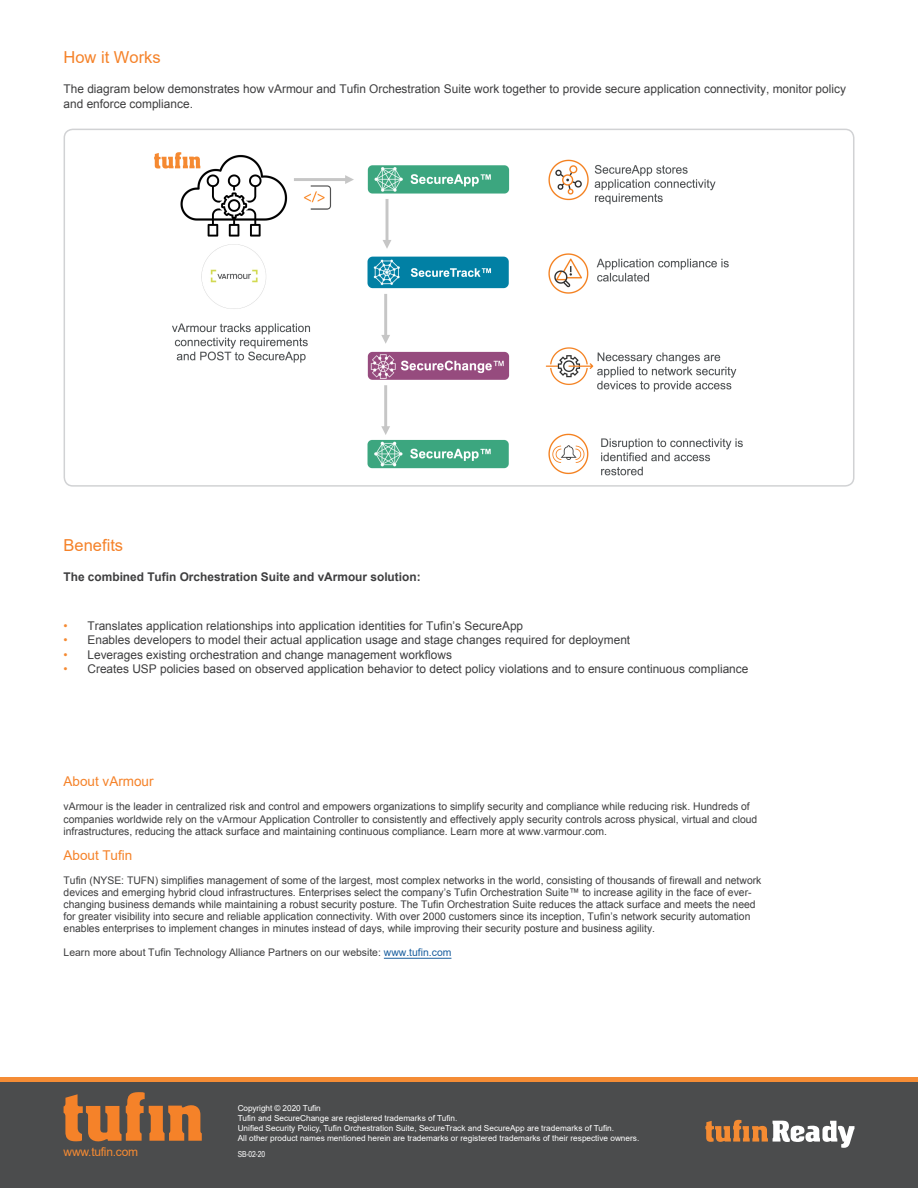
<style>
.page{position:relative;width:918px;height:1188px;background:#fff}
.page>*{position:absolute;margin:0;border:0;box-sizing:border-box;transform-origin:0 0}
.t1{font:16.5px "Arial";color:#f58229}
.t2{font:13.5px "Arial";color:#f58229}
.t3{font:12px/15px "Arial";color:#3e3e3f}
.t4{font:700 12px "Arial";color:#3e3e3f}
.t5{font:12px "Arial";letter-spacing:-.02em;color:#f58a32}
.t6{font:10.5px/12px "Arial";color:#3e3e3f}
.t7{font:8.25px/9.9px "Arial";color:#fff}
.t8{font:8.25px "Arial Narrow";color:#fff}
.s1{color:#f58a32}
.s2{color:#175d9e}
</style>
<div class="page">
<div style="left:0;top:1077px;width:918px;height:111px;background:linear-gradient(to right,#f58c35,#f58c35)"></div>
<div style="left:0;top:1083px;width:918px;height:105px;background:#4b4c4d"></div>
<div style="left:64px;top:129px;width:790px;height:358px;border:2px solid #d1d2d4;border-radius:9px"></div>
<svg style="left:64px;top:1092px;width:138px;height:50px"></svg>
<hr style="left:384px;top:958px;width:67px;height:1px;background:#175d9e">
<svg style="left:705px;top:1120px;width:149px;height:28px"></svg>
<img style="left:154px;top:152px;width:589px;height:324px">
<h1 class="t1" style="left:64px;top:46px;width:99px">How it Works</h1>
<p class="t3" style="left:64px;top:81px;width:784px">The diagram below demonstrates how vArmour and Tufin Orchestration Suite work together to provide secure application connectivity, monitor policy and enforce compliance.</p>
<h1 class="t1" style="left:64px;top:534px;width:61px">Benefits</h1>
<p class="t4" style="left:64px;top:568px;width:359px">The combined Tufin Orchestration Suite and vArmour solution:</p>
<p class="t3" style="left:63px;top:618px;width:461px"><span class="s1">•</span> Translates application relationships into application identities for Tufin’s SecureApp</p>
<p class="t3" style="left:63px;top:633px;width:568px"><span class="s1">•</span> Enables developers to model their actual application usage and stage changes required for deployment</p>
<p class="t3" style="left:63px;top:647px;width:390px"><span class="s1">•</span> Leverages existing orchestration and change management workflows</p>
<p class="t3" style="left:63px;top:661px;width:686px"><span class="s1">•</span> Creates USP policies based on observed application behavior to detect policy violations and to ensure continuous compliance</p>
<p class="t2" style="left:64px;top:772px;width:92px">About vArmour</p>
<p class="t6" style="left:64px;top:800px;width:695px;line-height:12.6px">vArmour is the leader in centralized risk and control and empowers organizations to simplify security and compliance while reducing risk. Hundreds of companies worldwide rely on the vArmour Application Controller to consistently and effectively apply security controls across physical, virtual and cloud infrastructures, reducing the attack surface and maintaining continuous compliance. Learn more at www.varmour.com.</p>
<p class="t2" style="left:64px;top:846px;width:70px">About Tufin</p>
<p class="t6" style="left:64px;top:875px;width:699px">Tufin (NYSE: TUFN) simplifies management of some of the largest, most complex networks in the world, consisting of thousands of firewall and network devices and emerging hybrid cloud infrastructures. Enterprises select the company’s Tufin Orchestration Suite™ to increase agility in the face of ever&shy;changing business demands while maintaining a robust security posture. The Tufin Orchestration Suite reduces the attack surface and meets the need for greater visibility into secure and reliable application connectivity. With over 2000 customers since its inception, Tufin’s network security automation enables enterprises to implement changes in minutes instead of days, while improving their security posture and business agility.</p>
<p class="t6" style="left:64px;top:947px;width:389px">Learn more about Tufin Technology Alliance Partners on our website: <span class="s2">www.tufin.com</span></p>
<p class="t7" style="left:238px;top:1103px;width:403px">Copyright © 2020 Tufin<br>Tufin and SecureChange are registered trademarks of Tufin.<br>Unified Security Policy, Tufin Orchestration Suite, SecureTrack and SecureApp are trademarks of Tufin.<br>All other product names mentioned herein are trademarks or registered trademarks of their respective owners.</p>
<p class="t5" style="left:64px;top:1144px;width:76px">www.tufin.com</p>
<p class="t8" style="left:238px;top:1148px;width:29px">SB-02-20</p>
</div>
